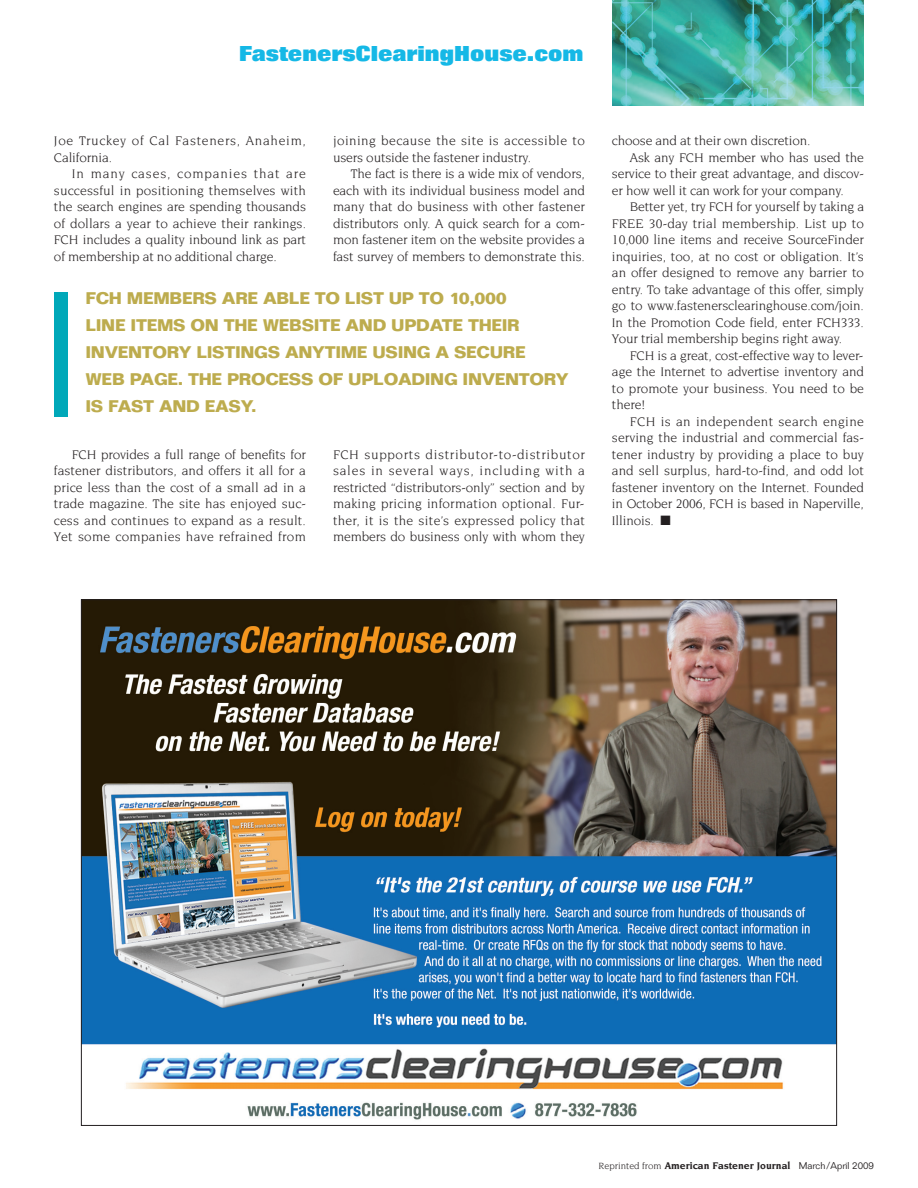
<style>
.page{position:relative;width:918px;height:1188px;background:#fff}
.page>*{position:absolute;margin:0;border:0;box-sizing:border-box;transform-origin:0 0}
.t1{font:800 21px "Folio";color:#15b8e6}
.t2{font:700 16.5px/27px "Folio";letter-spacing:-.02em;color:#bdac4e}
.t3{font:13.5px/16.5px "Novarese";letter-spacing:-.01em;color:#231f20;text-align:justify}
.t4{font:13.5px/16.5px "Novarese";letter-spacing:.03em;color:#231f20}
.t5{font:13.5px/16.5px "Novarese";letter-spacing:.05em;color:#231f20}
.t6{font:13.5px "Novarese";letter-spacing:.01em;color:#231f20}
.t7{font:13.5px "Novarese";letter-spacing:.025em;color:#231f20}
.t8{font:700 10.5px "Novarese";color:#231f20}
.s1{font-weight:400;font-size:9.75px}
.s2{font-family:"Folio";font-weight:300;font-size:9.75px}
</style>
<div class="page">
<img style="left:612px;top:0;width:252px;height:106px">
<div style="left:54px;top:292px;width:14px;height:125px;background:#00a8b9"></div>
<img style="left:83px;top:601px;width:752px;height:519px">
<h1 class="t1" style="left:239px;top:46px;width:346px">FastenersClearingHouse.com</h1>
<p class="t5" style="left:54px;top:133px;width:253px">Joe Truckey of Cal Fasteners, Anaheim,<br>California.</p>
<p class="t3" style="left:54px;top:166px;width:254px;text-indent:18px">In many cases, companies that are successful in positioning themselves with the search engines are spending thousands of dollars a year to achieve their rankings.<br>FCH includes a quality inbound link as part of membership at no additional charge.</p>
<p class="t4" style="left:333px;top:133px;width:253px">joining because the site is accessible to users outside the fastener industry.</p>
<p class="t3" style="left:333px;top:166px;width:254px;text-indent:18px">The fact is there is a wide mix of vendors, each with its individual business model and many that do business with other fastener distributors only. A quick search for a com&shy;mon fastener item on the website provides a fast survey of members to demonstrate this.</p>
<p class="t2" style="left:86px;top:286px;width:485px">FCH MEMBERS ARE ABLE TO LIST UP TO 10,000<br>LINE ITEMS ON THE WEBSITE AND UPDATE THEIR INVENTORY LISTINGS ANYTIME USING A SECURE WEB PAGE. THE PROCESS OF UPLOADING INVENTORY IS FAST AND EASY.</p>
<p class="t3" style="left:54px;top:447px;width:254px;text-indent:18px">FCH provides a full range of benefits for fastener distributors, and offers it all for a price less than the cost of a small ad in a trade magazine. The site has enjoyed suc&shy;cess and continues to expand as a result.<br>Yet some companies have refrained from</p>
<p class="t3" style="left:333px;top:447px;width:254px">FCH supports distributor-to-distributor sales in several ways, including with a restricted “distributors-only” section and by making pricing information optional. Fur&shy;ther, it is the site’s expressed policy that members do business only with whom they</p>
<p class="t3" style="left:612px;top:133px;width:200px">choose and at their own discretion.</p>
<p class="t3" style="left:630px;top:150px;width:236px">Ask any FCH member who has used the</p>
<p class="t3" style="left:612px;top:166px;width:253px">service to their great advantage, and discov-</p>
<p class="t3" style="left:612px;top:183px;width:233px">er how well it can work for your company.</p>
<p class="t3" style="left:630px;top:199px;width:236px">Better yet, try FCH for yourself by taking a</p>
<p class="t6" style="left:612px;top:217px;width:254px">FREE 30-day trial membership. List up to</p>
<p class="t3" style="left:612px;top:232px;width:254px">10,000 line items and receive SourceFinder</p>
<p class="t3" style="left:612px;top:249px;width:253px">inquiries, too, at no cost or obligation. It’s</p>
<p class="t3" style="left:612px;top:265px;width:254px">an offer designed to remove any barrier to</p>
<p class="t3" style="left:612px;top:282px;width:253px">entry. To take advantage of this offer, simply</p>
<p class="t3" style="left:612px;top:298px;width:253px">go to www.fastenersclearinghouse.com/join.</p>
<p class="t3" style="left:612px;top:315px;width:253px">In the Promotion Code field, enter FCH333.</p>
<p class="t3" style="left:612px;top:331px;width:232px">Your trial membership begins right away.</p>
<p class="t3" style="left:630px;top:348px;width:235px">FCH is a great, cost-effective way to lever-</p>
<p class="t3" style="left:612px;top:364px;width:253px">age the Internet to advertise inventory and</p>
<p class="t3" style="left:612px;top:381px;width:253px">to promote your business. You need to be</p>
<p class="t3" style="left:612px;top:397px;width:35px">there!</p>
<p class="t7" style="left:630px;top:415px;width:235px">FCH is an independent search engine</p>
<p class="t3" style="left:612px;top:430px;width:253px">serving the industrial and commercial fas-</p>
<p class="t3" style="left:612px;top:447px;width:253px">tener industry by providing a place to buy</p>
<p class="t3" style="left:612px;top:463px;width:253px">and sell surplus, hard-to-find, and odd lot</p>
<p class="t3" style="left:612px;top:480px;width:254px">fastener inventory on the Internet. Founded</p>
<p class="t3" style="left:612px;top:496px;width:253px">in October 2006, FCH is based in Naperville,</p>
<p class="t3" style="left:612px;top:513px;width:60px">Illinois. ■</p>
<p class="t8" style="left:599px;top:1161px;width:277px"><span class="s1">Reprinted from</span> American Fastener Journal <span class="s2">March/April 2009</span></p>
</div>
